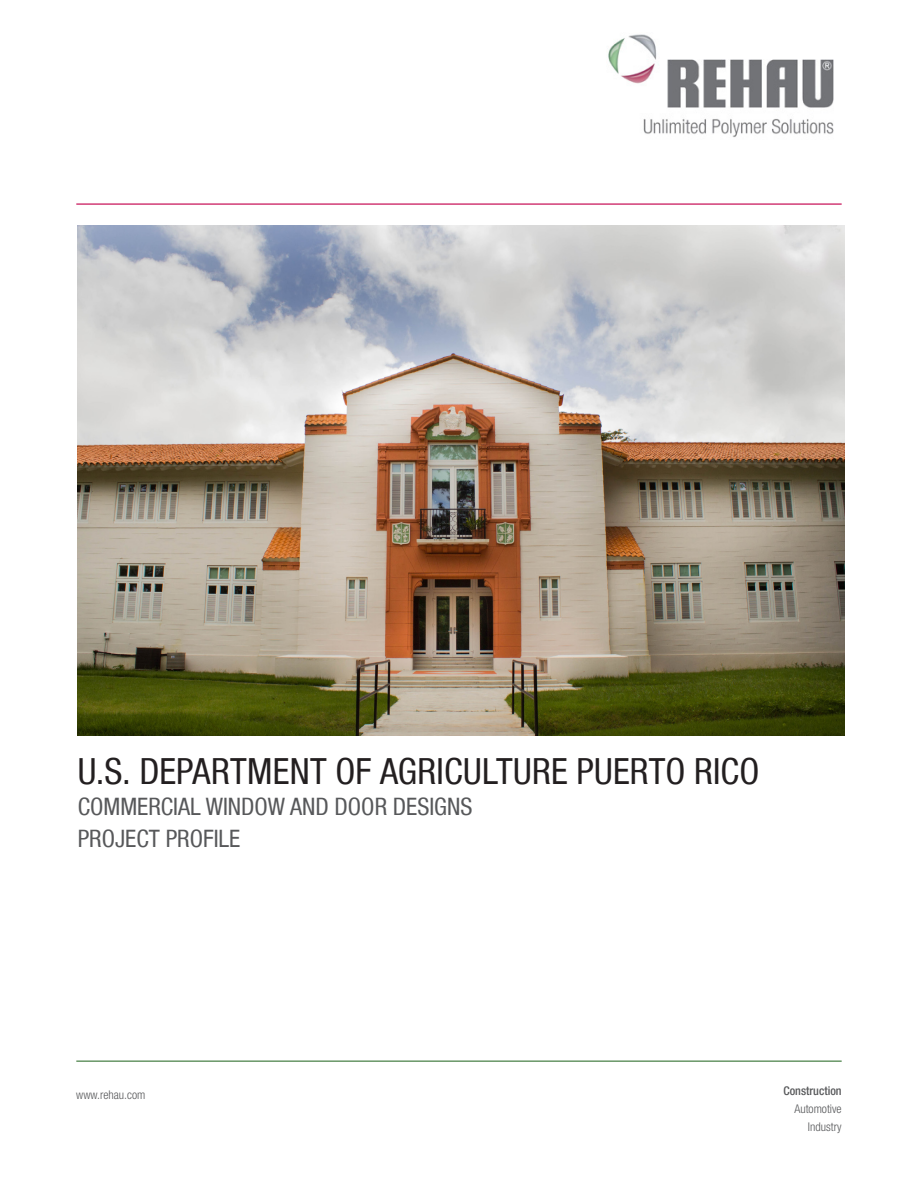
<style>
.page{position:relative;width:918px;height:1188px;background:#fff}
.page>*{position:absolute;margin:0;border:0;box-sizing:border-box;transform-origin:0 0}
.headline_red{font:condensed 36px "Helvetica Neue LT Com";letter-spacing:.005em;color:#231f20}
.headline_red-2{font:condensed 24px "Helvetica Neue LT Com";color:#57585a}
.subheadline_green{font:condensed 24px "Helvetica Neue LT Com";color:#57585a}
.t1{font:300 condensed 12px "Helvetica Neue LT Com";color:#57585a}
.t2{font:500 condensed 12px "Helvetica Neue LT Com";color:#57585a}
</style>
<div class="page">
<hr style="left:76px;top:203px;width:766px;height:2px;background:#d13c76">
<hr style="left:76px;top:1060px;width:766px;height:2px;background:#689666">
<img style="left:608px;top:34px;width:226px;height:104px">
<img style="left:78px;top:226px;width:767px;height:509px">
<p class="headline_red" style="left:78px;top:750px;width:683px">U.S. DEPARTMENT OF AGRICULTURE PUERTO RICO</p>
<p class="headline_red-2" style="left:78px;top:793px;width:396px">COMMERCIAL WINDOW AND DOOR DESIGNS</p>
<p class="subheadline_green" style="left:78px;top:824px;width:164px">PROJECT PROFILE</p>
<p class="t1" style="left:76px;top:1088px;width:71px">www.rehau.com</p>
<p class="t2" style="left:783px;top:1084px;width:60px">Construction</p>
<p class="t1" style="left:794px;top:1102px;width:49px">Automotive</p>
<p class="t1" style="left:808px;top:1120px;width:35px">Industry</p>
</div>
